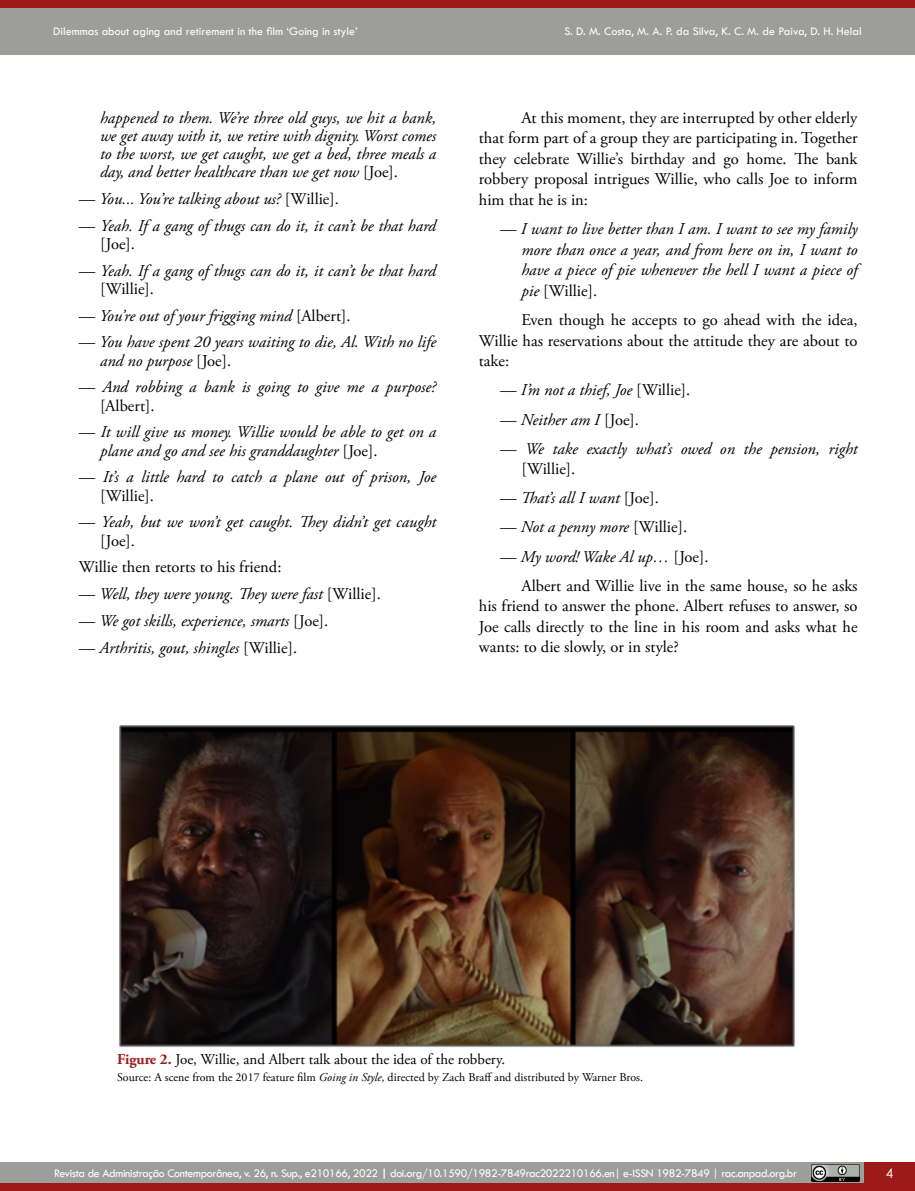
<style>
.page{position:relative;width:915px;height:1191px;background:#fff}
.page>*{position:absolute;margin:0;border:0;box-sizing:border-box;transform-origin:0 0}
.t1{font:italic 16.5px/18.3px "Adobe Garamond Pro";color:#000}
.t2{font:16.5px/20.5px "Adobe Garamond Pro";color:#000;text-align:justify}
.t3{font:15px "Adobe Garamond Pro";color:#000}
.t4{font:13.5px "Century Gothic";color:#fff}
.t5{font:12px "Tw Cen";letter-spacing:-.03em;color:#fff}
.t6{font:12px "Tw Cen";color:#fff}
.t7{font:12px "Adobe Garamond Pro";color:#000}
.s1{font-style:normal}
.s2{font-style:italic}
.s3{font-weight:700;color:#9d1a18}
.s4{font-weight:700}
</style>
<div class="page">
<div style="left:863px;top:1162px;width:51px;height:21px;background:#9d1a1a"></div>
<div style="left:0;top:0;width:914px;height:54px;background:#9d9d9c"></div>
<div style="left:0;top:0;width:914px;height:7px;background:#9d1a18"></div>
<div style="left:0;top:1162px;width:863px;height:21px;background:#9d9d9c"></div>
<div style="left:0;top:1183px;width:914px;height:8px;background:#9d1a18"></div>
<svg style="left:914px;top:1162px;width:1px;height:29px"></svg>
<img style="left:811px;top:1164px;width:48px;height:17px">
<img style="left:119px;top:725px;width:676px;height:322px">
<p class="t6" style="left:53px;top:24px;width:306px">Dilemmas about aging and retirement in the film ‘Going in style’</p>
<p class="t6" style="left:564px;top:24px;width:299px">S. D. M. Costa, M. A. P. da Silva, K. C. M. de Paiva, D. H. Helal</p>
<p class="t1" style="left:100px;top:109px;width:337px;text-align:justify">happened to them. We’re three old guys, we hit a bank, we get away with it, we retire with dignity. Worst comes to the worst, we get caught, we get a bed, three meals a day, and better healthcare than we get now <span class="s1">[Joe].</span></p>
<p class="t1" style="left:79px;top:190px;width:261px"><span class="s1">—</span> You... You’re talking about us? <span class="s1">[Willie].</span></p>
<p class="t1" style="left:100px;top:217px;width:337px;text-indent:-21px"><span class="s1">—</span> Yeah. If a gang of thugs can do it, it can’t be that hard <span class="s1">[Joe].</span></p>
<p class="t1" style="left:100px;top:262px;width:337px;text-indent:-21px"><span class="s1">—</span> Yeah. If a gang of thugs can do it, it can’t be that hard <span class="s1">[Willie].</span></p>
<p class="t1" style="left:79px;top:307px;width:273px"><span class="s1">—</span> You’re out of your frigging mind <span class="s1">[Albert].</span></p>
<p class="t1" style="left:100px;top:333px;width:337px;text-indent:-21px"><span class="s1">—</span> You have spent 20 years waiting to die, Al. With no life and no purpose <span class="s1">[Joe].</span></p>
<p class="t1" style="left:100px;top:378px;width:337px;text-indent:-21px"><span class="s1">—</span> And robbing a bank is going to give me a purpose? <span class="s1">[Albert].</span></p>
<p class="t1" style="left:100px;top:423px;width:337px;text-indent:-21px"><span class="s1">—</span> It will give us money. Willie would be able to get on a plane and go and see his granddaughter <span class="s1">[Joe].</span></p>
<p class="t1" style="left:100px;top:468px;width:337px;text-indent:-21px"><span class="s1">—</span> It’s a little hard to catch a plane out of prison, Joe <span class="s1">[Willie].</span></p>
<p class="t1" style="left:100px;top:513px;width:337px;text-indent:-21px"><span class="s1">—</span> Yeah, but we won’t get caught. They didn’t get caught <span class="s1">[Joe].</span></p>
<p class="t2" style="left:79px;top:557px;width:204px">Willie then retorts to his friend:</p>
<p class="t1" style="left:79px;top:585px;width:303px"><span class="s1">—</span> Well, they were young. They were fast <span class="s1">[Willie].</span></p>
<p class="t1" style="left:79px;top:612px;width:251px"><span class="s1">—</span> We got skills, experience, smarts <span class="s1">[Joe].</span></p>
<p class="t1" style="left:79px;top:638px;width:220px"><span class="s1">—</span> Arthritis, gout, shingles <span class="s1">[Willie].</span></p>
<p class="t2" style="left:478px;top:108px;width:380px;text-indent:43px">At this moment, they are interrupted by other elderly that form part of a group they are participating in. Together they celebrate Willie’s birthday and go home. The bank robbery proposal intrigues Willie, who calls Joe to inform him that he is in:</p>
<p class="t1" style="left:521px;top:219px;width:337px;line-height:20.5px;text-align:justify;text-indent:-21px"><span class="s1">—</span> I want to live better than I am. I want to see my family more than once a year, and from here on in, I want to have a piece of pie whenever the hell I want a piece of pie <span class="s1">[Willie].</span></p>
<p class="t2" style="left:478px;top:310px;width:380px;text-indent:43px">Even though he accepts to go ahead with the idea, Willie has reservations about the attitude they are about to take:</p>
<p class="t1" style="left:500px;top:381px;width:192px"><span class="s1">—</span> I’m not a thief, Joe <span class="s1">[Willie].</span></p>
<p class="t1" style="left:500px;top:410px;width:140px"><span class="s1">—</span> Neither am I <span class="s1">[Joe].</span></p>
<p class="t1" style="left:521px;top:438px;width:337px;line-height:20.5px;text-indent:-21px"><span class="s1">—</span> We take exactly what’s owed on the pension, right <span class="s1">[Willie].</span></p>
<p class="t1" style="left:500px;top:489px;width:160px"><span class="s1">—</span> That’s all I want <span class="s1">[Joe].</span></p>
<p class="t1" style="left:500px;top:518px;width:188px"><span class="s1">—</span> Not a penny more <span class="s1">[Willie].</span></p>
<p class="t2" style="left:521px;top:542px;width:337px;line-height:29.1px;text-indent:-21px">— <span class="s2">My word! Wake Al up…</span> [Joe].<br>Albert and Willie live in the same house, so he asks</p>
<p class="t2" style="left:478px;top:596px;width:380px">his friend to answer the phone. Albert refuses to answer, so Joe calls directly to the line in his room and asks what he wants: to die slowly, or in style?</p>
<p class="t3" style="left:117px;top:1050px;width:389px"><span class="s3">Figure 2.</span> Joe, Willie, and Albert talk about the idea of the robbery.</p>
<p class="t7" style="left:117px;top:1070px;width:527px">Source: A scene from the 2017 feature film <span class="s2">Going in Style</span>, directed by Zach Braff and distributed by Warner Bros.</p>
<p class="t5" style="left:54px;top:1166px;width:744px">Revista de Administração Contemporânea, v. 26, n. Sup., e210166, 2022 <span class="s4">|</span> doi.org/10.1590/1982-7849rac2022210166.en| e-ISSN 1982-7849 | rac.anpad.org.br</p>
<p class="t4" style="left:885px;top:1163px;width:9px">4</p>
</div>
